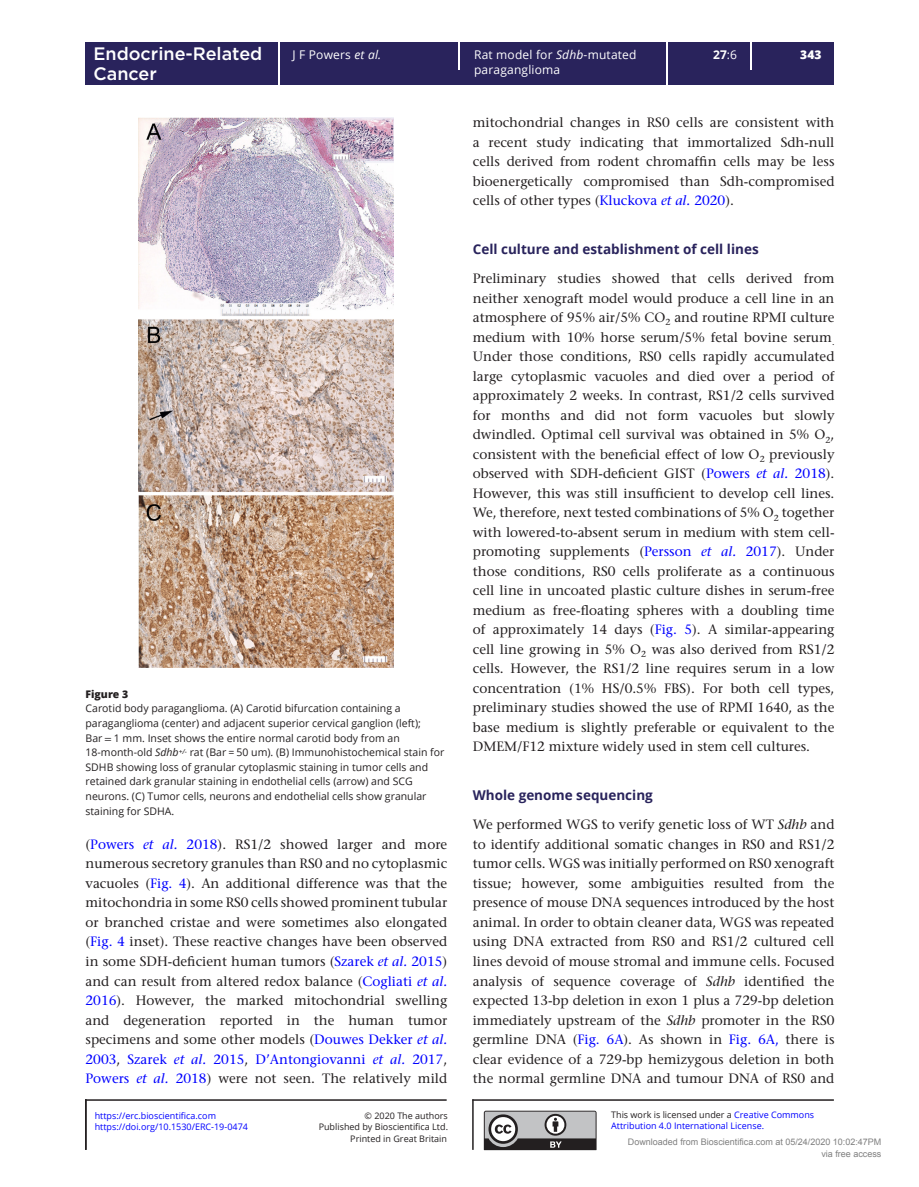
<style>
.page{position:relative;width:919px;height:1187px;background:#fff}
.page>*{position:absolute;margin:0;border:0;box-sizing:border-box;transform-origin:0 0}
.t1{font:500 18px "Gotham";color:#fff}
.TXT{font:500 13.5px/19.5px "Stone Serif Std";color:#231f20;text-align:justify}
.TXI{font:500 13.5px/19.5px "Stone Serif Std";color:#231f20;text-align:justify}
.t2{font:700 13.5px "Open Sans";color:#29235c}
.t3{font:12px "Open Sans";letter-spacing:.015em;color:#fff}
.t4{font:700 12px "Open Sans";color:#fff}
.t5{font:800 12px "Open Sans";color:#fff}
.FC{font:10.5px/14.7px "Open Sans";color:#231f20}
.FC-2{font:800 10.5px "Open Sans";color:#231f20}
.t6{font:9px/11.2px "Open Sans";color:#00f}
.t7{font:9px/12px "Arial";color:#808080;text-align:right}
.t8{font:9px "Open Sans";color:#231f20}
.s1{font-weight:400}
.s2{font-style:italic}
.s3{font-family:"STIX General"}
.s4{color:#00f}
.s5{font-style:italic;color:#00f}
.s6{color:#231f20}
</style>
<div class="page">
<div style="left:85px;top:42px;width:748px;height:43px;background:#29235c"></div>
<hr style="left:278px;top:42px;width:1px;height:43px;background:#fff">
<hr style="left:666px;top:42px;width:1px;height:43px;background:#fff">
<hr style="left:458px;top:42px;width:2px;height:27px;background:#fff">
<svg style="left:750px;top:42px;width:1px;height:27px"></svg>
<img style="left:139px;top:117px;width:255px;height:550px">
<svg style="left:484px;top:1110px;width:112px;height:39px;background:#919092"></svg>
<hr style="left:85px;top:1099px;width:361px;height:1px;background:#231f20">
<hr style="left:85px;top:1099px;width:2px;height:50px;background:#231f20">
<hr style="left:472px;top:1099px;width:1px;height:50px;background:#231f20">
<hr style="left:472px;top:1099px;width:361px;height:1px;background:#231f20">
<h1 class="t1" style="left:93px;top:42px;width:170px">Endocrine-Related</h1>
<p class="t4" style="left:713px;top:46px;width:25px">27<span class="s1">:6</span></p>
<h1 class="t1" style="left:93px;top:61px;width:65px">Cancer</h1>
<p class="t3" style="left:292px;top:47px;width:90px">J F Powers <span class="s2">et al.</span></p>
<p class="t3" style="left:474px;top:47px;width:164px">Rat model for <span class="s2">Sdhb</span>-mutated</p>
<p class="t5" style="left:800px;top:46px;width:23px">343</p>
<p class="t3" style="left:474px;top:61px;width:88px">paraganglioma</p>
<p class="FC-2" style="left:86px;top:685px;width:44px">Figure 3</p>
<p class="FC" style="left:86px;top:700px;width:360px">Carotid body paraganglioma. (A) Carotid bifurcation containing a paraganglioma (center) and adjacent superior cervical ganglion (left);<br>Bar <span class="s3">=</span> 1 mm. Inset shows the entire normal carotid body from an 18-month-old <span class="s2">Sdhb</span><sup>+/-</sup> rat (Bar = 50 um). (B) Immunohistochemical stain for SDHB showing loss of granular cytoplasmic staining in tumor cells and retained dark granular staining in endothelial cells (arrow) and SCG neurons. (C) Tumor cells, neurons and endothelial cells show granular staining for SDHA.</p>
<p class="TXI" style="left:86px;top:834px;width:363px">(<span class="s4">Powers</span> <span class="s5">et al.</span> <span class="s4">2018</span>). RS1/2 showed larger and more numerous secretory granules than RS0 and no cytoplasmic vacuoles (<span class="s4">Fig. 4</span>). An additional difference was that the mitochondria in some RS0 cells showed prominent tubular or branched cristae and were sometimes also elongated (<span class="s4">Fig. 4</span> inset). These reactive changes have been observed in some SDH-deficient human tumors (<span class="s4">Szarek</span> <span class="s5">et al.</span> <span class="s4">2015</span>) and can result from altered redox balance (<span class="s4">Cogliati</span> <span class="s5">et al.<br></span><span class="s4">2016</span>). However, the marked mitochondrial swelling and degeneration reported in the human tumor specimens and some other models (<span class="s4">Douwes Dekker</span> <span class="s5">et al.<br></span><span class="s4">2003</span>, <span class="s4">Szarek</span> <span class="s5">et al.</span> <span class="s4">2015</span>, <span class="s4">D’Antongiovanni</span> <span class="s5">et al.</span> <span class="s4">2017</span>, <span class="s4">Powers</span> <span class="s5">et al.</span> <span class="s4">2018</span>) were not seen. The relatively mild</p>
<p class="t6" style="left:95px;top:1109px;width:123px">https://erc.bioscientifica.com</p>
<p class="t8" style="left:364px;top:1109px;width:85px">© 2020 The authors</p>
<p class="t8" style="left:350px;top:1132px;width:98px">Printed in Great Britain</p>
<p class="t6" style="left:95px;top:1120px;width:155px">https://doi.org/10.1530/ERC-19-0474</p>
<p class="t8" style="left:319px;top:1120px;width:131px">Published by Bioscientifica Ltd.</p>
<p class="TXI" style="left:473px;top:113px;width:363px">mitochondrial changes in RS0 cells are consistent with a recent study indicating that immortalized Sdh-null cells derived from rodent chromaffin cells may be less bioenergetically compromised than Sdh-compromised cells of other types (<span class="s4">Kluckova</span> <span class="s5">et al.</span> <span class="s4">2020</span>).</p>
<h2 class="t2" style="left:473px;top:239px;width:287px">Cell culture and establishment of cell lines</h2>
<p class="TXT" style="left:473px;top:269px;width:363px">Preliminary studies showed that cells derived from neither xenograft model would produce a cell line in an atmosphere of 95% air/5% CO<sub>2</sub> and routine RPMI culture medium with 10% horse serum/5% fetal bovine serum<sub>.<br></sub>Under those conditions, RS0 cells rapidly accumulated large cytoplasmic vacuoles and died over a period of approximately 2 weeks. In contrast, RS1/2 cells survived for months and did not form vacuoles but slowly dwindled. Optimal cell survival was obtained in 5% O<sub>2</sub>, consistent with the beneficial effect of low O<sub>2</sub> previously observed with SDH-deficient GIST (<span class="s4">Powers</span> <span class="s5">et al.</span> <span class="s4">2018</span>).<br>However, this was still insufficient to develop cell lines.<br>We, therefore, next tested combinations of 5% O<sub>2</sub> together with lowered-to-absent serum in medium with stem cell&shy;promoting supplements (<span class="s4">Persson</span> <span class="s5">et al.</span> <span class="s4">2017</span>). Under those conditions, RS0 cells proliferate as a continuous cell line in uncoated plastic culture dishes in serum-free medium as free-floating spheres with a doubling time of approximately 14 days (<span class="s4">Fig. 5</span>). A similar-appearing cell line growing in 5% O<sub>2</sub> was also derived from RS1/2 cells. However, the RS1/2 line requires serum in a low concentration (1% HS/0.5% FBS). For both cell types, preliminary studies showed the use of RPMI 1640, as the base medium is slightly preferable or equivalent to the DMEM/F12 mixture widely used in stem cell cultures.</p>
<h2 class="t2" style="left:473px;top:785px;width:181px">Whole genome sequencing</h2>
<p class="TXT" style="left:473px;top:815px;width:363px">We performed WGS to verify genetic loss of WT <span class="s2">Sdhb</span> and to identify additional somatic changes in RS0 and RS1/2 tumor cells. WGS was initially performed on RS0 xenograft tissue; however, some ambiguities resulted from the presence of mouse DNA sequences introduced by the host animal. In order to obtain cleaner data, WGS was repeated using DNA extracted from RS0 and RS1/2 cultured cell lines devoid of mouse stromal and immune cells. Focused analysis of sequence coverage of <span class="s2">Sdhb</span> identified the expected 13-bp deletion in exon 1 plus a 729-bp deletion immediately upstream of the <span class="s2">Sdhb</span> promoter in the RS0 germline DNA (<span class="s4">Fig. 6A</span>). As shown in <span class="s4">Fig. 6A,</span> there is clear evidence of a 729-bp hemizygous deletion in both the normal germline DNA and tumour DNA of RS0 and</p>
<p class="t6" style="left:611px;top:1108px;width:204px"><span class="s6">This work is licensed under a</span> Creative Commons<br>Attribution 4.0 International License.</p>
<p class="t7" style="left:627px;top:1136px;width:255px">Downloaded from Bioscientifica.com at 05/24/2020 10:02:47PM via free access</p>
</div>
